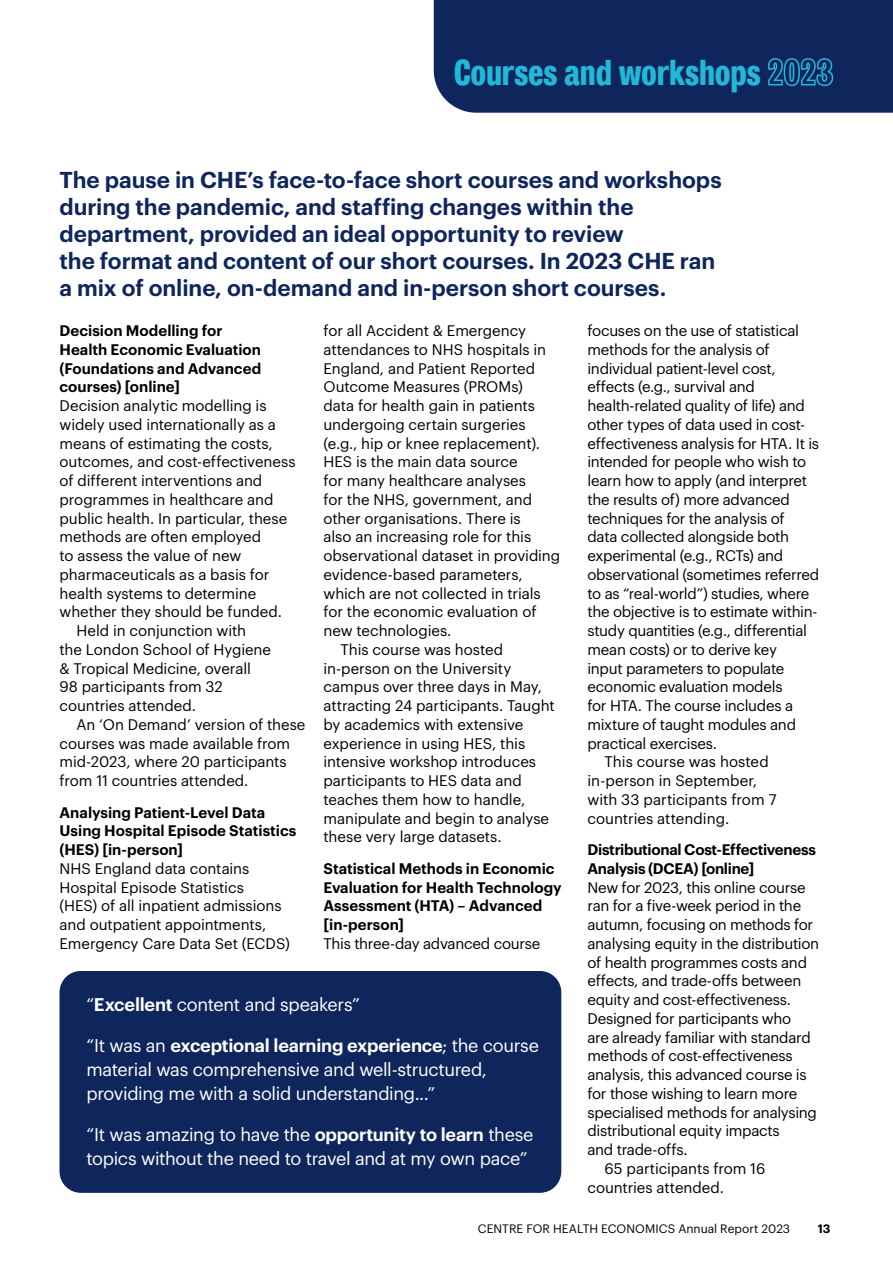
<style>
.page{position:relative;width:893px;height:1263px;background:#fff}
.page>*{position:absolute;margin:0;border:0;box-sizing:border-box;transform-origin:0 0}
.Section{font:600 condensed 36px "York Grot";letter-spacing:-.02em;color:#21b9da}
.H3{font:600 22.5px/27px "Graphik";letter-spacing:-.005em;color:#0f265c}
.intro{font:18px/24px "Graphik";letter-spacing:-.02em;color:#fff}
.body_no_indent{font:15px/18.8px "Graphik";letter-spacing:-.015em;color:#000}
.body{font:15px/18.8px "Graphik";letter-spacing:-.005em;color:#000}
.H4__H3{font:600 15px/18.8px "Graphik";color:#000}
.H4__H3-2{font:600 15px/18.8px "Graphik";letter-spacing:-.02em;color:#000}
.t1{font:12px "Graphik";letter-spacing:.005em;color:#000}
.t2{font:600 12px "Graphik";color:#000}
.s1{font-weight:600}
</style>
<div class="page">
<div style="left:434px;top:0;width:459px;height:113px;background:#0f265c"></div>
<div style="left:60px;top:971px;width:501px;height:222px;background:#0f265c;border-radius:21px"></div>
<p class="Section" style="left:454px;top:52px;width:381px">Courses and workshops 2023</p>
<h2 class="H3" style="left:60px;top:165px;width:664px">The pause in CHE’s face-to-face short courses and workshops during the pandemic, and staffing changes within the department, provided an ideal opportunity to review<br>the format and content of our short courses. In 2023 CHE ran a mix of online, on-demand and in-person short courses.</h2>
<h3 class="H4__H3" style="left:60px;top:320px;width:203px">Decision Modelling for<br>Health Economic Evaluation (Foundations and Advanced courses) [online]</h3>
<p class="body_no_indent" style="left:60px;top:395px;width:238px">Decision analytic modelling is widely used internationally as a means of estimating the costs, outcomes, and cost-effectiveness of different interventions and programmes in healthcare and public health. In particular, these methods are often employed<br>to assess the value of new pharmaceuticals as a basis for health systems to determine whether they should be funded.</p>
<p class="body" style="left:60px;top:620px;width:213px;text-indent:17px">Held in conjunction with the London School of Hygiene &amp; Tropical Medicine, overall<br>98 participants from 32 countries attended.</p>
<p class="body" style="left:60px;top:714px;width:247px;text-indent:17px">An ‘On Demand’ version of these courses was made available from mid-2023, where 20 participants from 11 countries attended.</p>
<h3 class="H4__H3" style="left:60px;top:801px;width:238px">Analysing Patient-Level Data<br>Using Hospital Episode Statistics (HES) [in-person]</h3>
<p class="body_no_indent" style="left:60px;top:858px;width:232px">NHS England data contains<br>Hospital Episode Statistics<br>(HES) of all inpatient admissions and outpatient appointments,<br>Emergency Care Data Set (ECDS)</p>
<p class="body_no_indent" style="left:323px;top:320px;width:238px">for all Accident &amp; Emergency attendances to NHS hospitals in<br>England, and Patient Reported<br>Outcome Measures (PROMs)<br>data for health gain in patients undergoing certain surgeries (e.g., hip or knee replacement).<br>HES is the main data source<br>for many healthcare analyses<br>for the NHS, government, and other organisations. There is<br>also an increasing role for this observational dataset in providing evidence-based parameters, which are not collected in trials for the economic evaluation of new technologies.</p>
<p class="body" style="left:323px;top:639px;width:233px;text-indent:17px">This course was hosted in-person on the University campus over three days in May, attracting 24 participants. Taught by academics with extensive experience in using HES, this intensive workshop introduces participants to HES data and teaches them how to handle, manipulate and begin to analyse these very large datasets.</p>
<h3 class="H4__H3" style="left:323px;top:858px;width:240px">Statistical Methods in Economic<br>Evaluation for Health Technology<br>Assessment (HTA) – Advanced [in-person]</h3>
<p class="body_no_indent" style="left:323px;top:933px;width:218px">This three-day advanced course</p>
<p class="intro" style="left:86px;top:991px;width:275px">“<span class="s1">Excellent</span> content and speakers”</p>
<p class="intro" style="left:86px;top:1032px;width:454px">“It was an <span class="s1">exceptional learning experience</span>; the course material was comprehensive and well-structured, providing me with a solid understanding...”</p>
<p class="intro" style="left:86px;top:1121px;width:448px">“It was amazing to have the <span class="s1">opportunity to learn</span> these topics without the need to travel and at my own pace”</p>
<p class="body_no_indent" style="left:587px;top:320px;width:233px">focuses on the use of statistical methods for the analysis of individual patient-level cost, effects (e.g., survival and health-related quality of life) and other types of data used in cost&shy;effectiveness analysis for HTA. It is intended for people who wish to learn how to apply (and interpret the results of) more advanced techniques for the analysis of<br>data collected alongside both experimental (e.g., RCTs) and observational (sometimes referred to as “real-world”) studies, where the objective is to estimate within&shy;study quantities (e.g., differential mean costs) or to derive key<br>input parameters to populate economic evaluation models<br>for HTA. The course includes a mixture of taught modules and practical exercises.</p>
<p class="body" style="left:587px;top:751px;width:191px;text-indent:17px">This course was hosted in-person in September, with 33 participants from 7 countries attending.</p>
<h3 class="H4__H3-2" style="left:587px;top:839px;width:230px">Distributional Cost-Effectiveness<br>Analysis (DCEA) [online]</h3>
<p class="body_no_indent" style="left:587px;top:876px;width:233px">New for 2023, this online course ran for a five-week period in the autumn, focusing on methods for analysing equity in the distribution of health programmes costs and effects, and trade-offs between equity and cost-effectiveness.<br>Designed for participants who<br>are already familiar with standard methods of cost-effectiveness analysis, this advanced course is for those wishing to learn more specialised methods for analysing distributional equity impacts<br>and trade-offs.</p>
<p class="body" style="left:587px;top:1158px;width:180px;text-indent:17px">65 participants from 16 countries attended.</p>
<p class="t1" style="left:478px;top:1219px;width:314px">CENTRE FOR HEALTH ECONOMICS Annual Report 2023</p>
<p class="t2" style="left:818px;top:1219px;width:14px">13</p>
</div>
